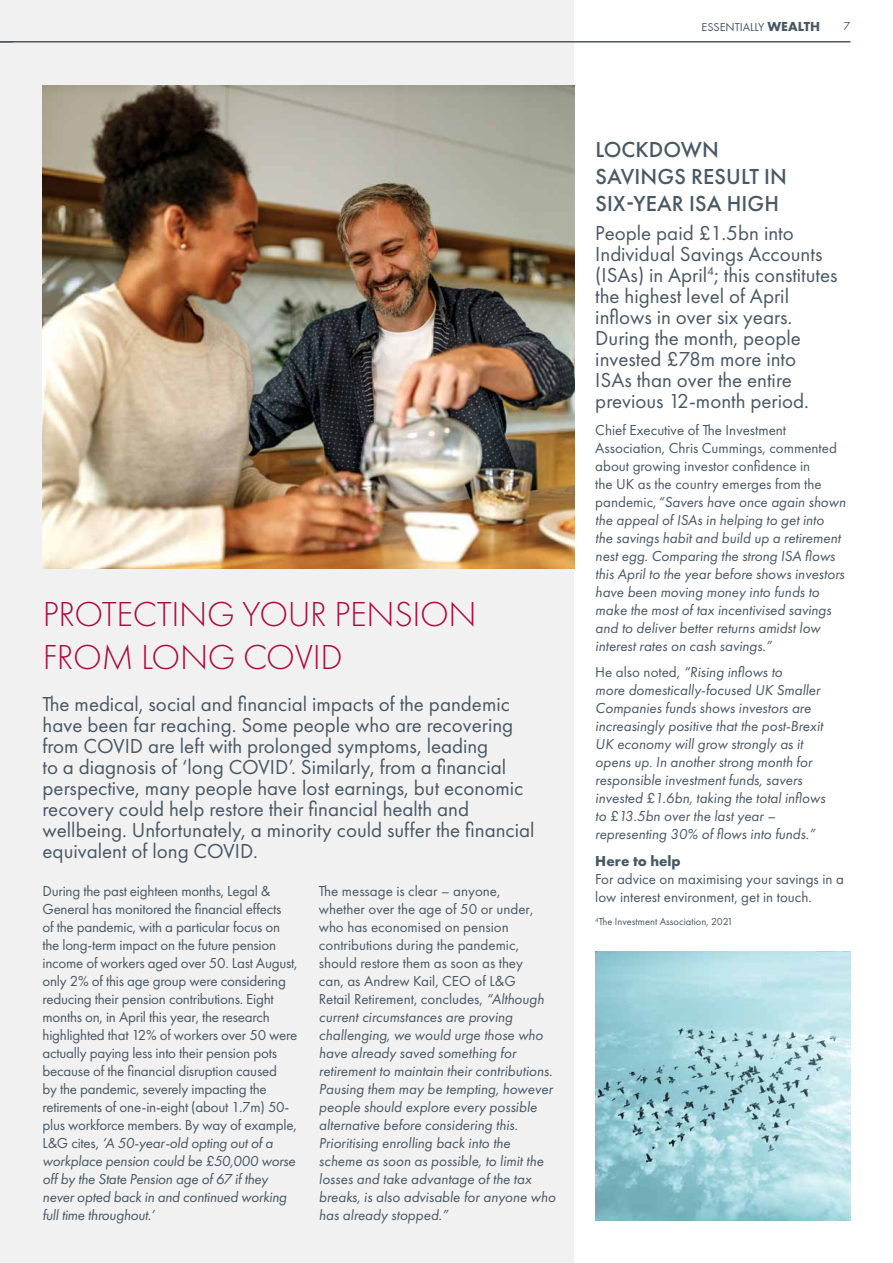
<style>
.page{position:relative;width:893px;height:1263px;background:#fff}
.page>*{position:absolute;margin:0;border:0;box-sizing:border-box;transform-origin:0 0}
.t1{font:300 36px/43.2px "Futura PT";letter-spacing:-.01em;color:#ad0a40}
.t2{font:500 22.5px/27px "Futura PT";letter-spacing:.005em;color:#485865}
.t3{font:21px/21px "Futura PT";color:#485865}
.t4{font:italic 15px/18px "Futura PT";color:#485865}
.t5{font:15px/18px "Futura PT";letter-spacing:-.015em;color:#485865}
.t6{font:700 15px "Futura PT";color:#485865}
.t7{font:12px "Futura T";color:#485865}
.t8{font:12px "Futura PT";color:#485865}
.t9{font:10.5px "Futura PT";color:#485865}
.s1{font-family:"Futura";font-weight:700}
.s2{font-style:italic}
.s3{font-style:normal}
</style>
<div class="page">
<div style="left:0;top:0;width:574px;height:1263px;background:#f1f1f2"></div>
<hr style="left:0;top:41px;width:850px;height:2px;background:#485865">
<svg style="left:0;top:42px;width:13px;height:1px"></svg>
<img style="left:43px;top:85px;width:531px;height:483px">
<img style="left:595px;top:951px;width:255px;height:269px">
<p class="t7" style="left:701px;top:20px;width:120px">ESSENTIALLY <span class="s1">WEALTH</span></p>
<p class="t8" style="left:844px;top:19px;width:8px">7</p>
<h1 class="t1" style="left:43px;top:592px;width:436px">PROTECTING YOUR PENSION<br>FROM LONG COVID</h1>
<p class="t3" style="left:43px;top:693px;width:494px">The medical, social and financial impacts of the pandemic have been far reaching. Some people who are recovering from COVID are left with prolonged symptoms, leading<br>to a diagnosis of ‘long COVID’. Similarly, from a financial perspective, many people have lost earnings, but economic recovery could help restore their financial health and wellbeing. Unfortunately, a minority could suffer the financial equivalent of long COVID.</p>
<p class="t5" style="left:43px;top:882px;width:257px">During the past eighteen months, Legal &amp; General has monitored the financial effects<br>of the pandemic, with a particular focus on the long-term impact on the future pension income of workers aged over 50. Last August, only 2% of this age group were considering reducing their pension contributions. Eight months on, in April this year, the research highlighted that 12% of workers over 50 were actually paying less into their pension pots because of the financial disruption caused<br>by the pandemic, severely impacting the retirements of one-in-eight (about 1.7m) 50- plus workforce members. By way of example, L&amp;G cites, <span class="s2">‘A 50-year-old opting out of a workplace pension could be £50,000 worse off by the State Pension age of 67 if they never opted back in and continued working full time throughout.’</span></p>
<p class="t4" style="left:319px;top:882px;width:238px"><span class="s3">The message is clear – anyone,<br>whether over the age of 50 or under, who has economised on pension contributions during the pandemic, should restore them as soon as they<br>can, as Andrew Kail, CEO of L&amp;G<br>Retail Retirement, concludes,</span> “Although current circumstances are proving challenging, we would urge those who have already saved something for retirement to maintain their contributions.<br>Pausing them may be tempting, however people should explore every possible alternative before considering this.<br>Prioritising enrolling back into the scheme as soon as possible, to limit the losses and take advantage of the tax breaks, is also advisable for anyone who has already stopped.”</p>
<h2 class="t2" style="left:595px;top:136px;width:193px">LOCKDOWN<br>SAVINGS RESULT IN<br>SIX-YEAR ISA HIGH</h2>
<p class="t3" style="left:595px;top:223px;width:244px">People paid £1.5bn into<br>Individual Savings Accounts (ISAs) in April<sup>4</sup>; this constitutes the highest level of April inflows in over six years.<br>During the month, people invested £78m more into<br>ISAs than over the entire previous 12-month period.</p>
<p class="t4" style="left:595px;top:421px;width:252px"><span class="s3">Chief Executive of The Investment Association, Chris Cummings, commented about growing investor confidence in<br>the UK as the country emerges from the pandemic,</span> “Savers have once again shown the appeal of ISAs in helping to get into<br>the savings habit and build up a retirement nest egg. Comparing the strong ISA flows this April to the year before shows investors have been moving money into funds to make the most of tax incentivised savings and to deliver better returns amidst low interest rates on cash savings.”</p>
<p class="t4" style="left:595px;top:663px;width:231px"><span class="s3">He also noted,</span> “Rising inflows to<br>more domestically-focused UK Smaller Companies funds shows investors are increasingly positive that the post-Brexit UK economy will grow strongly as it opens up. In another strong month for responsible investment funds, savers invested £1.6bn, taking the total inflows to £13.5bn over the last year – representing 30% of flows into funds.”</p>
<p class="t6" style="left:595px;top:851px;width:87px">Here to help</p>
<p class="t5" style="left:595px;top:870px;width:250px">For advice on maximising your savings in a low interest environment, get in touch.</p>
<p class="t9" style="left:595px;top:916px;width:139px"><sup>4</sup>The Investment Association, 2021</p>
</div>
